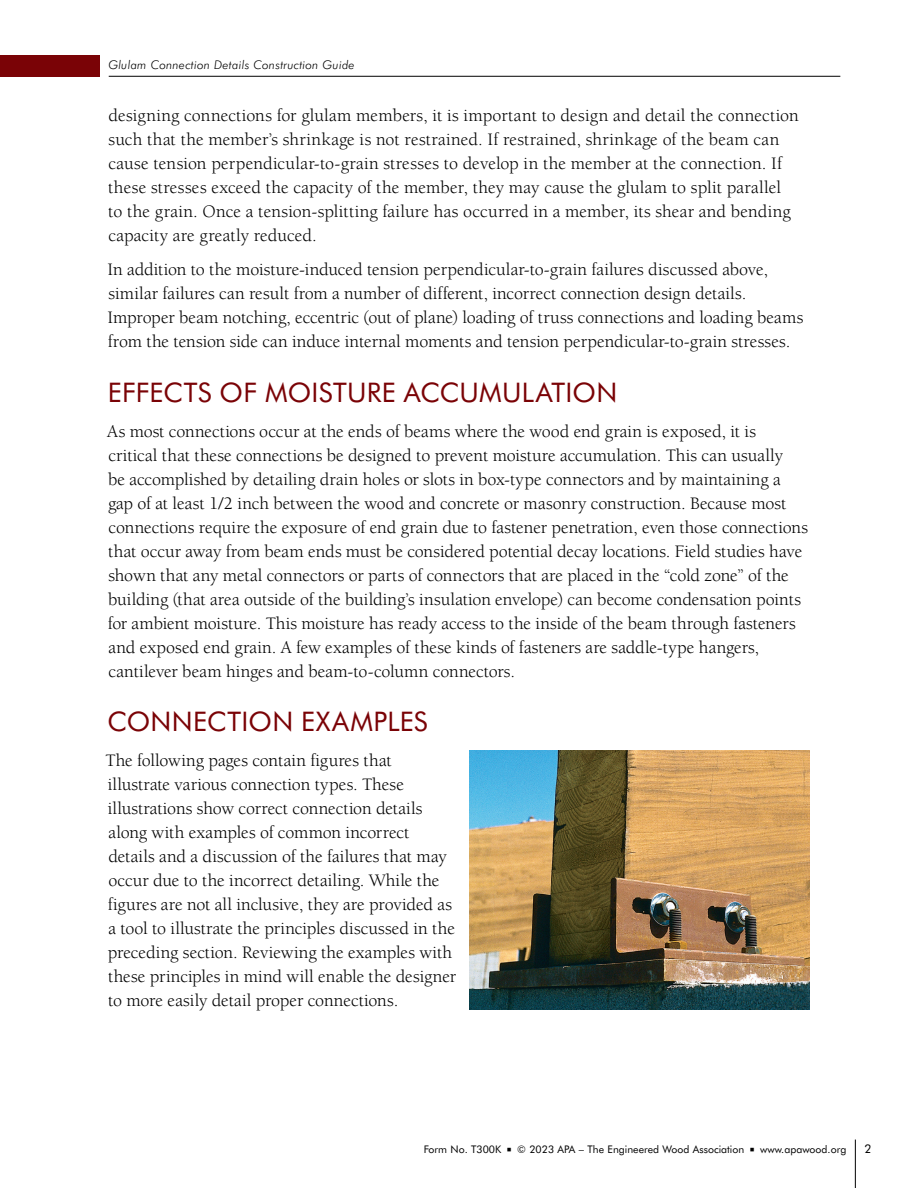
<style>
.page{position:relative;width:918px;height:1188px;background:#fff}
.page>*{position:absolute;margin:0;border:0;box-sizing:border-box;transform-origin:0 0}
.t1{font:27px "Futura BT";letter-spacing:.01em;color:#7a0306}
.t2{font:18px/24px "Berkeley Pro";color:#000}
.t3{font:italic 300 12px "Futura BT";letter-spacing:.02em;color:#000}
.t4{font:12px "Futura BT";color:#000}
.t5{font:10.5px "Futura BT";color:#000}
</style>
<div class="page">
<img style="left:470px;top:751px;width:340px;height:258px">
<hr style="left:855px;top:1140px;width:1px;height:48px;background:#000">
<hr style="left:109px;top:76px;width:731px;height:1px;background:#000">
<div style="left:0;top:55px;width:100px;height:21px;background:#7a0306"></div>
<p class="t3" style="left:108px;top:56px;width:248px">Glulam Connection Details Construction Guide</p>
<p class="t2" style="left:108px;top:103px;width:692px">designing connections for glulam members, it is important to design and detail the connection such that the member’s shrinkage is not restrained. If restrained, shrinkage of the beam can cause tension perpendicular-to-grain stresses to develop in the member at the connection. If these stresses exceed the capacity of the member, they may cause the glulam to split parallel to the grain. Once a tension-splitting failure has occurred in a member, its shear and bending capacity are greatly reduced.</p>
<p class="t2" style="left:108px;top:258px;width:697px">In addition to the moisture-induced tension perpendicular-to-grain failures discussed above, similar failures can result from a number of different, incorrect connection design details.<br>Improper beam notching, eccentric (out of plane) loading of truss connections and loading beams from the tension side can induce internal moments and tension perpendicular-to-grain stresses.</p>
<h1 class="t1" style="left:108px;top:374px;width:511px">EFFECTS OF MOISTURE ACCUMULATION</h1>
<p class="t2" style="left:107px;top:419px;width:702px">As most connections occur at the ends of beams where the wood end grain is exposed, it is critical that these connections be designed to prevent moisture accumulation. This can usually<br>be accomplished by detailing drain holes or slots in box-type connectors and by maintaining a gap of at least 1/2 inch between the wood and concrete or masonry construction. Because most connections require the exposure of end grain due to fastener penetration, even those connections that occur away from beam ends must be considered potential decay locations. Field studies have shown that any metal connectors or parts of connectors that are placed in the “cold zone” of the building (that area outside of the building’s insulation envelope) can become condensation points for ambient moisture. This moisture has ready access to the inside of the beam through fasteners and exposed end grain. A few examples of these kinds of fasteners are saddle-type hangers, cantilever beam hinges and beam-to-column connectors.</p>
<h1 class="t1" style="left:107px;top:703px;width:322px">CONNECTION EXAMPLES</h1>
<p class="t2" style="left:106px;top:748px;width:352px">The following pages contain figures that illustrate various connection types. These illustrations show correct connection details along with examples of common incorrect details and a discussion of the failures that may occur due to the incorrect detailing. While the figures are not all inclusive, they are provided as a tool to illustrate the principles discussed in the preceding section. Reviewing the examples with these principles in mind will enable the designer to more easily detail proper connections.</p>
<p class="t5" style="left:424px;top:1142px;width:424px">Form No. T300K ▪ © 2023 APA – The Engineered Wood Association ▪ www.apawood.org</p>
<p class="t4" style="left:864px;top:1141px;width:9px">2</p>
</div>
